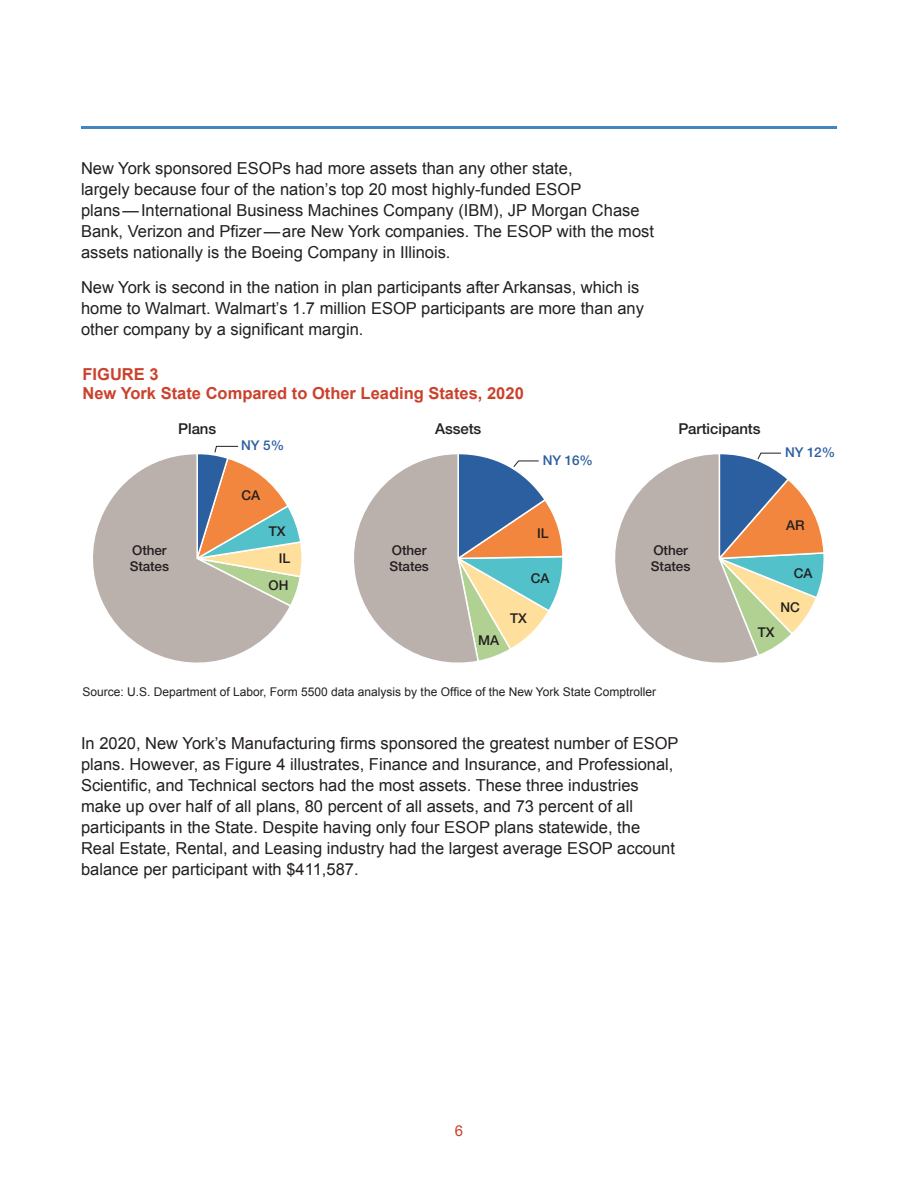
<style>
.page{position:relative;width:918px;height:1188px;background:#fff}
.page>*{position:absolute;margin:0;border:0;box-sizing:border-box;transform-origin:0 0}
._3_Body_Text{font:16.5px/21px "Arial";color:#231f20}
._7_Figure_Titles{font:700 16.5px/19.5px "Arial";color:#ca422c}
.t1{font:500 15px "Helvetica Neue LT Std";letter-spacing:-.005em;color:#231f20}
.t2{font:15px "Arial";color:#ca422c}
.t3{font:500 13.5px/16.2px "Helvetica Neue LT Std";letter-spacing:-.005em;color:#231f20}
.t4{font:500 13.5px "Helvetica Neue LT Std";letter-spacing:-.005em;color:#2c5f9f}
.Notes{font:12px "Arial";color:#231f20}
</style>
<div class="page">
<hr style="left:81px;top:126px;width:756px;height:3px;background:#4086bf">
<svg style="left:93px;top:454px;width:196px;height:209px"></svg>
<svg style="left:195px;top:446px;width:107px;height:162px"></svg>
<svg style="left:354px;top:454px;width:209px;height:209px"></svg>
<svg style="left:615px;top:452px;width:209px;height:211px"></svg>
<p class="_3_Body_Text" style="left:81px;top:158px;width:575px">New York sponsored ESOPs had more assets than any other state,<br>largely because four of the nation’s top 20 most highly-funded ESOP plans—International Business Machines Company (IBM), JP Morgan Chase Bank, Verizon and Pfizer—are New York companies. The ESOP with the most assets nationally is the Boeing Company in Illinois.</p>
<p class="_3_Body_Text" style="left:81px;top:276px;width:565px">New York is second in the nation in plan participants after Arkansas, which is home to Walmart. Walmart’s 1.7 million ESOP participants are more than any other company by a significant margin.</p>
<p class="_7_Figure_Titles" style="left:82px;top:365px;width:443px">FIGURE 3<br>New York State Compared to Other Leading States, 2020</p>
<p class="t1" style="left:178px;top:420px;width:40px">Plans</p>
<p class="t4" style="left:241px;top:437px;width:44px">NY 5%</p>
<p class="t3" style="left:241px;top:487px;width:20px">CA</p>
<p class="t3" style="left:269px;top:523px;width:18px">TX</p>
<p class="t3" style="left:279px;top:550px;width:13px">IL</p>
<p class="t3" style="left:269px;top:577px;width:21px">OH</p>
<p class="t1" style="left:435px;top:420px;width:48px">Assets</p>
<p class="t1" style="left:678px;top:420px;width:84px">Participants</p>
<p class="t4" style="left:543px;top:452px;width:52px">NY 16%</p>
<p class="t3" style="left:537px;top:525px;width:13px">IL</p>
<p class="t3" style="left:130px;top:542px;width:41px">Other<br>States</p>
<p class="t3" style="left:390px;top:542px;width:41px">Other<br>States</p>
<p class="t3" style="left:651px;top:542px;width:41px">Other<br>States</p>
<p class="t3" style="left:531px;top:570px;width:20px">CA</p>
<p class="t3" style="left:510px;top:610px;width:18px">TX</p>
<p class="t4" style="left:785px;top:444px;width:52px">NY 12%</p>
<p class="t3" style="left:786px;top:517px;width:20px">AR</p>
<p class="t3" style="left:794px;top:565px;width:20px">CA</p>
<p class="t3" style="left:780px;top:599px;width:21px">NC</p>
<p class="t3" style="left:478px;top:632px;width:22px">MA</p>
<p class="Notes" style="left:82px;top:684px;width:575px">Source: U.S. Department of Labor, Form 5500 data analysis by the Office of the New York State Comptroller</p>
<p class="_3_Body_Text" style="left:81px;top:733px;width:599px">In 2020, New York’s Manufacturing firms sponsored the greatest number of ESOP plans. However, as Figure 4 illustrates, Finance and Insurance, and Professional, Scientific, and Technical sectors had the most assets. These three industries make up over half of all plans, 80 percent of all assets, and 73 percent of all participants in the State. Despite having only four ESOP plans statewide, the<br>Real Estate, Rental, and Leasing industry had the largest average ESOP account balance per participant with $411,587.</p>
<p class="t3" style="left:758px;top:624px;width:18px">TX</p>
<p class="t2" style="left:455px;top:1121px;width:10px">6</p>
</div>
